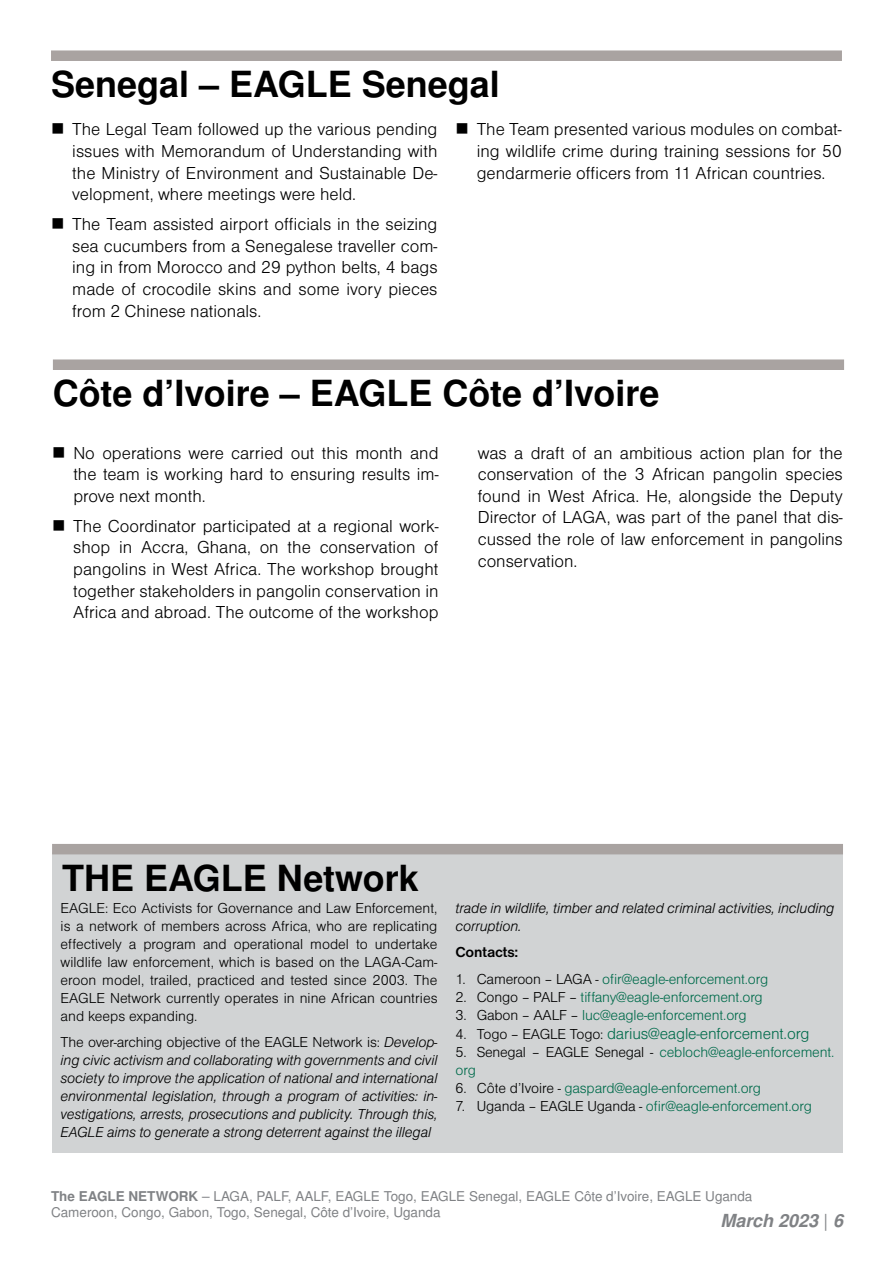
<style>
.page{position:relative;width:893px;height:1263px;background:#fff}
.page>*{position:absolute;margin:0;border:0;box-sizing:border-box;transform-origin:0 0}
.t1{font:700 36px "Nimbus Sans LOT";color:#000}
.t2{font:18px/21.6px "Nimbus Sans DOT Ligh";color:#000;text-align:justify}
.t3{font:italic 700 18px "Nimbus Sans LOT";color:#808285}
.t4{font:16.5px "Nimbus Sans DOT Ligh";letter-spacing:-.01em;color:#006b4b}
.t5{font:15px/18px "Nimbus Sans DOT Ligh";letter-spacing:-.005em;color:#000;text-align:justify}
.t6{font:15px/18px "Nimbus Sans DOT Ligh Ital";letter-spacing:-.01em;color:#000}
.t7{font:15px/18px "Nimbus Sans DOT Ligh";letter-spacing:-.01em;color:#006b4b}
.t8{font:700 15px "Nimbus Sans DOT";letter-spacing:-.01em;color:#000}
.t9{font:13.5px/16.2px "Nimbus Sans LOT";color:#808285}
.s1{font-family:"Nimbus Sans DOT Ligh Ital"}
.s2{color:#000}
.s3{font-size:15px;color:#000}
.s4{font-weight:700}
.s5{font-weight:400;font-style:normal}
</style>
<div class="page">
<div style="left:52px;top:851px;width:791px;height:301px;background:#d1d3d4"></div>
<div style="left:52px;top:844px;width:791px;height:10px;background:#a9a3a1"></div>
<div style="left:51px;top:50px;width:791px;height:11px;background:#a9a3a1"></div>
<div style="left:53px;top:359px;width:791px;height:11px;background:#a9a3a1"></div>
<h1 class="t1" style="left:51px;top:63px;width:450px">Senegal – EAGLE Senegal</h1>
<p class="t2" style="left:72px;top:119px;width:367px">The Legal Team followed up the various pending issues with Memorandum of Understanding with the Ministry of Environment and Sustainable De&shy;velopment, where meetings were held.</p>
<p class="t2" style="left:72px;top:214px;width:367px">The Team assisted airport officials in the seizing sea cucumbers from a Senegalese traveller com&shy;ing in from Morocco and 29 python belts, 4 bags made of crocodile skins and some ivory pieces from 2 Chinese nationals.</p>
<p class="t2" style="left:477px;top:119px;width:366px">The Team presented various modules on combat&shy;ing wildlife crime during training sessions for 50 gendarmerie officers from 11 African countries.</p>
<h1 class="t1" style="left:53px;top:372px;width:608px">Côte d’Ivoire – EAGLE Côte d’Ivoire</h1>
<p class="t2" style="left:73px;top:442px;width:367px">No operations were carried out this month and the team is working hard to ensuring results im&shy;prove next month.</p>
<p class="t2" style="left:73px;top:515px;width:367px">The Coordinator participated at a regional work&shy;shop in Accra, Ghana, on the conservation of pangolins in West Africa. The workshop brought together stakeholders in pangolin conservation in Africa and abroad. The outcome of the workshop</p>
<p class="t2" style="left:478px;top:442px;width:366px">was a draft of an ambitious action plan for the conservation of the 3 African pangolin species found in West Africa. He, alongside the Deputy Director of LAGA, was part of the panel that dis&shy;cussed the role of law enforcement in pangolins conservation.</p>
<h1 class="t1" style="left:62px;top:856px;width:358px">THE EAGLE Network</h1>
<p class="t5" style="left:61px;top:899px;width:378px">EAGLE: Eco Activists for Governance and Law Enforcement, is a network of members across Africa, who are replicating effectively a program and operational model to undertake wildlife law enforcement, which is based on the LAGA-Cam&shy;eroon model, trailed, practiced and tested since 2003. The EAGLE Network currently operates in nine African countries and keeps expanding.</p>
<p class="t5" style="left:61px;top:1033px;width:379px">The over-arching objective of the EAGLE Network is: <span class="s1">Develop-</span></p>
<p class="t6" style="left:61px;top:1051px;width:379px;text-align:justify">ing civic activism and collaborating with governments and civil society to improve the application of national and international environmental legislation, through a program of activities: in&shy;vestigations, arrests, prosecutions and publicity. Through this, EAGLE aims to generate a strong deterrent against the illegal</p>
<p class="t6" style="left:455px;top:899px;width:381px">trade in wildlife, timber and related criminal activities, including corruption.</p>
<p class="t8" style="left:455px;top:944px;width:64px">Contacts:</p>
<p class="t7" style="left:455px;top:970px;width:314px"><span class="s2">1. Cameroon – LAGA -</span> ofir@eagle-enforcement.org</p>
<p class="t7" style="left:455px;top:988px;width:309px"><span class="s2">2. Congo – PALF –</span> tiffany@eagle-enforcement.org</p>
<p class="t7" style="left:455px;top:1006px;width:293px"><span class="s2">3. Gabon – AALF –</span> luc@eagle-enforcement.org</p>
<p class="t4" style="left:455px;top:1025px;width:355px"><span class="s3">4. Togo – EAGLE Togo:</span> darius@eagle-enforcement.org</p>
<p class="t7" style="left:455px;top:1044px;width:381px"><span class="s2">5. Senegal – EAGLE Senegal -</span> cebloch@eagle-enforcement. org</p>
<p class="t7" style="left:455px;top:1080px;width:307px"><span class="s2">6. Côte d’Ivoire -</span> gaspard@eagle-enforcement.org</p>
<p class="t7" style="left:455px;top:1098px;width:358px"><span class="s2">7. Uganda – EAGLE Uganda -</span> ofir@eagle-enforcement.org</p>
<p class="t9" style="left:51px;top:1189px;width:703px"><span class="s4">The EAGLE NETWORK</span> – LAGA, PALF, AALF, EAGLE Togo, EAGLE Senegal, EAGLE Côte d’Ivoire, EAGLE Uganda<br>Cameroon, Congo, Gabon, Togo, Senegal, Côte d’Ivoire, Uganda</p>
<p class="t3" style="left:720px;top:1210px;width:124px">March 2023 <span class="s5">|</span> 6</p>
</div>
